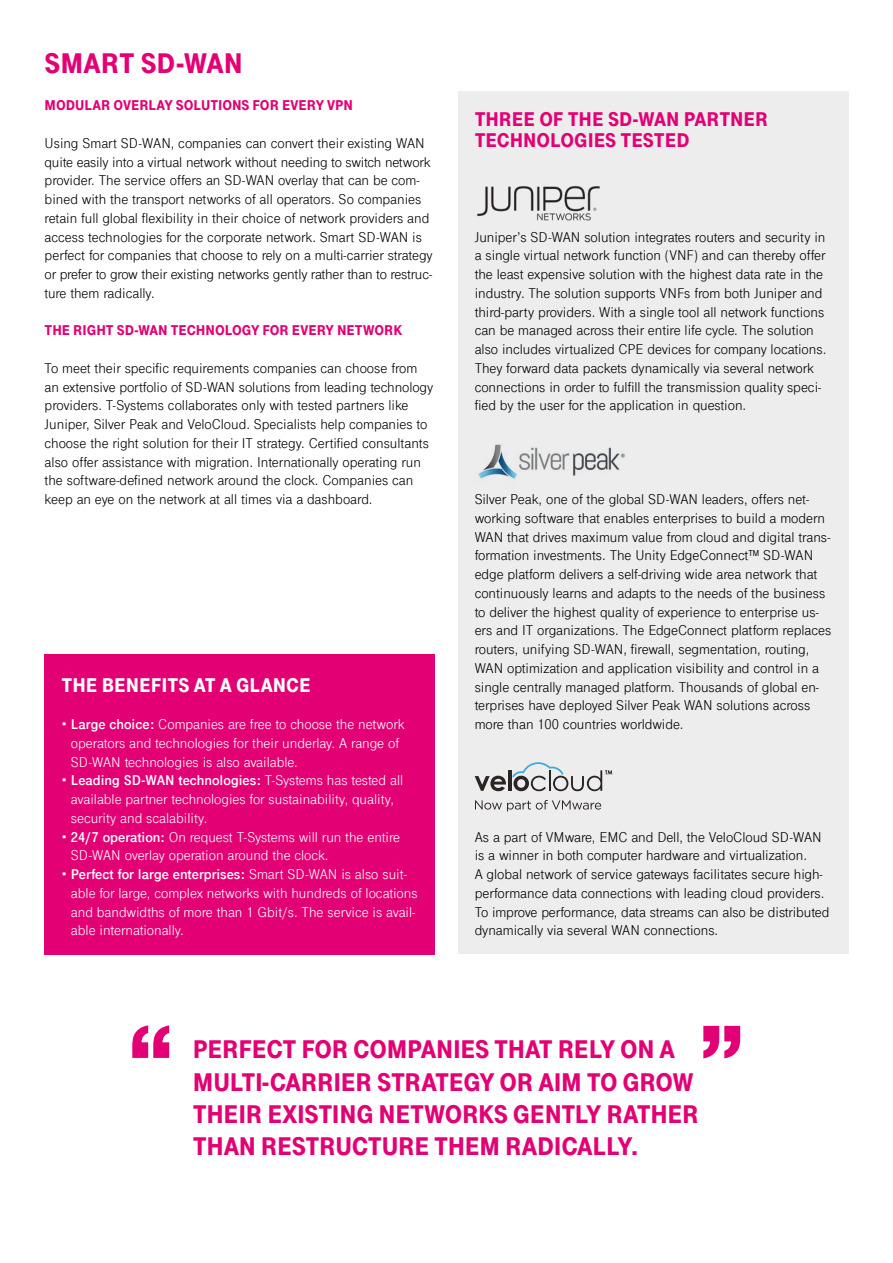
<style>
.page{position:relative;width:893px;height:1263px;background:#fff}
.page>*{position:absolute;margin:0;border:0;box-sizing:border-box;transform-origin:0 0}
.t1{font:900 108.45px "Tele Grotesk Next";color:#e20074}
.t2{font:900 30px "Tele Grotesk Next";color:#e20074}
.t3{font:900 27px/32.4px "Tele Grotesk Next";letter-spacing:-.01em;color:#e20074}
.t4{font:900 21px/21px "Tele Grotesk Next";color:#e20074}
.t5{font:900 21px "Tele Grotesk Next";color:#fff}
.t6{font:15px/18.8px "Tele Grotesk Next";color:#000}
.t7{font:15px/18.8px "Tele Grotesk Next";color:#fff}
.t8{font:900 15px "Tele Grotesk Next";color:#e20074}
.s1{font-weight:700}
</style>
<div class="page">
<div style="left:45px;top:654px;width:390px;height:300px;background:#e20074"></div>
<div style="left:458px;top:92px;width:390px;height:862px;background:#ededed"></div>
<img style="left:477px;top:185px;width:123px;height:36px">
<img style="left:478px;top:444px;width:147px;height:35px">
<svg style="left:475px;top:776px;width:31px;height:15px"></svg>
<hr style="left:508px;top:770px;width:3px;height:21px;background:#2b2422">
<svg style="left:512px;top:762px;width:100px;height:29px"></svg>
<svg style="left:475px;top:800px;width:126px;height:11px"></svg>
<h2 class="t2" style="left:45px;top:46px;width:200px">SMART SD-WAN</h2>
<p class="t8" style="left:45px;top:97px;width:310px">MODULAR OVERLAY SOLUTIONS FOR EVERY VPN</p>
<p class="t6" style="left:45px;top:134px;width:390px">Using Smart SD-WAN, companies can convert their existing WAN quite easily into a virtual network without needing to switch network provider. The service offers an SD-WAN overlay that can be com&shy;bined with the transport networks of all operators. So companies retain full global flexibility in their choice of network providers and access technologies for the corporate network. Smart SD-WAN is perfect for companies that choose to rely on a multi-carrier strategy or prefer to grow their existing networks gently rather than to restruc&shy;ture them radically.</p>
<p class="t8" style="left:45px;top:322px;width:359px">THE RIGHT SD-WAN TECHNOLOGY FOR EVERY NETWORK</p>
<p class="t6" style="left:45px;top:359px;width:390px">To meet their specific requirements companies can choose from an extensive portfolio of SD-WAN solutions from leading technology providers. T-Systems collaborates only with tested partners like Juniper, Silver Peak and VeloCloud. Specialists help companies to choose the right solution for their IT strategy. Certified consultants also offer assistance with migration. Internationally operating run the software-defined network around the clock. Companies can keep an eye on the network at all times via a dashboard.</p>
<h3 class="t5" style="left:62px;top:673px;width:251px">THE BENEFITS AT A GLANCE</h3>
<p class="t7" style="left:71px;top:715px;width:335px;text-indent:-9px">• <span class="s1">Large choice:</span> Companies are free to choose the network operators and technologies for their underlay. A range of<br>SD-WAN technologies is also available.</p>
<p class="t7" style="left:71px;top:771px;width:334px;text-indent:-9px">• <span class="s1">Leading SD-WAN technologies:</span> T-Systems has tested all available partner technologies for sustainability, quality, security and scalability.</p>
<p class="t7" style="left:71px;top:827px;width:331px;text-indent:-9px">• <span class="s1">24/7 operation:</span> On request T-Systems will run the entire<br>SD-WAN overlay operation around the clock.</p>
<p class="t7" style="left:71px;top:865px;width:348px;text-indent:-9px">• <span class="s1">Perfect for large enterprises:</span> Smart SD-WAN is also suit&shy;able for large, complex networks with hundreds of locations and bandwidths of more than 1 Gbit/s. The service is avail&shy;able internationally.</p>
<h3 class="t4" style="left:475px;top:109px;width:295px">THREE OF THE SD-WAN PARTNER<br>TECHNOLOGIES TESTED</h3>
<p class="t6" style="left:475px;top:227px;width:353px">Juniper’s SD-WAN solution integrates routers and security in a single virtual network function (VNF) and can thereby offer the least expensive solution with the highest data rate in the industry. The solution supports VNFs from both Juniper and third-party providers. With a single tool all network functions can be managed across their entire life cycle. The solution also includes virtualized CPE devices for company locations.<br>They forward data packets dynamically via several network connections in order to fulfill the transmission quality speci&shy;fied by the user for the application in question.</p>
<p class="t6" style="left:475px;top:490px;width:358px">Silver Peak, one of the global SD-WAN leaders, offers net&shy;working software that enables enterprises to build a modern WAN that drives maximum value from cloud and digital trans&shy;formation investments. The Unity EdgeConnect™ SD-WAN edge platform delivers a self-driving wide area network that continuously learns and adapts to the needs of the business to deliver the highest quality of experience to enterprise us&shy;ers and IT organizations. The EdgeConnect platform replaces routers, unifying SD-WAN, firewall, segmentation, routing, WAN optimization and application visibility and control in a single centrally managed platform. Thousands of global en&shy;terprises have deployed Silver Peak WAN solutions across more than 100 countries worldwide.</p>
<p class="t6" style="left:475px;top:827px;width:356px">As a part of VMware, EMC and Dell, the VeloCloud SD-WAN is a winner in both computer hardware and virtualization.<br>A global network of service gateways facilitates secure high&shy;performance data connections with leading cloud providers.<br>To improve performance, data streams can also be distributed dynamically via several WAN connections.</p>
<h1 class="t1" style="left:123px;top:1002px;width:56px">“</h1>
<h1 class="t1" style="left:694px;top:1002px;width:56px">”</h1>
<h3 class="t3" style="left:193px;top:1033px;width:507px">PERFECT FOR COMPANIES THAT RELY ON A MULTI-CARRIER STRATEGY OR AIM TO GROW THEIR EXISTING NETWORKS GENTLY RATHER THAN RESTRUCTURE THEM RADICALLY.</h3>
</div>
